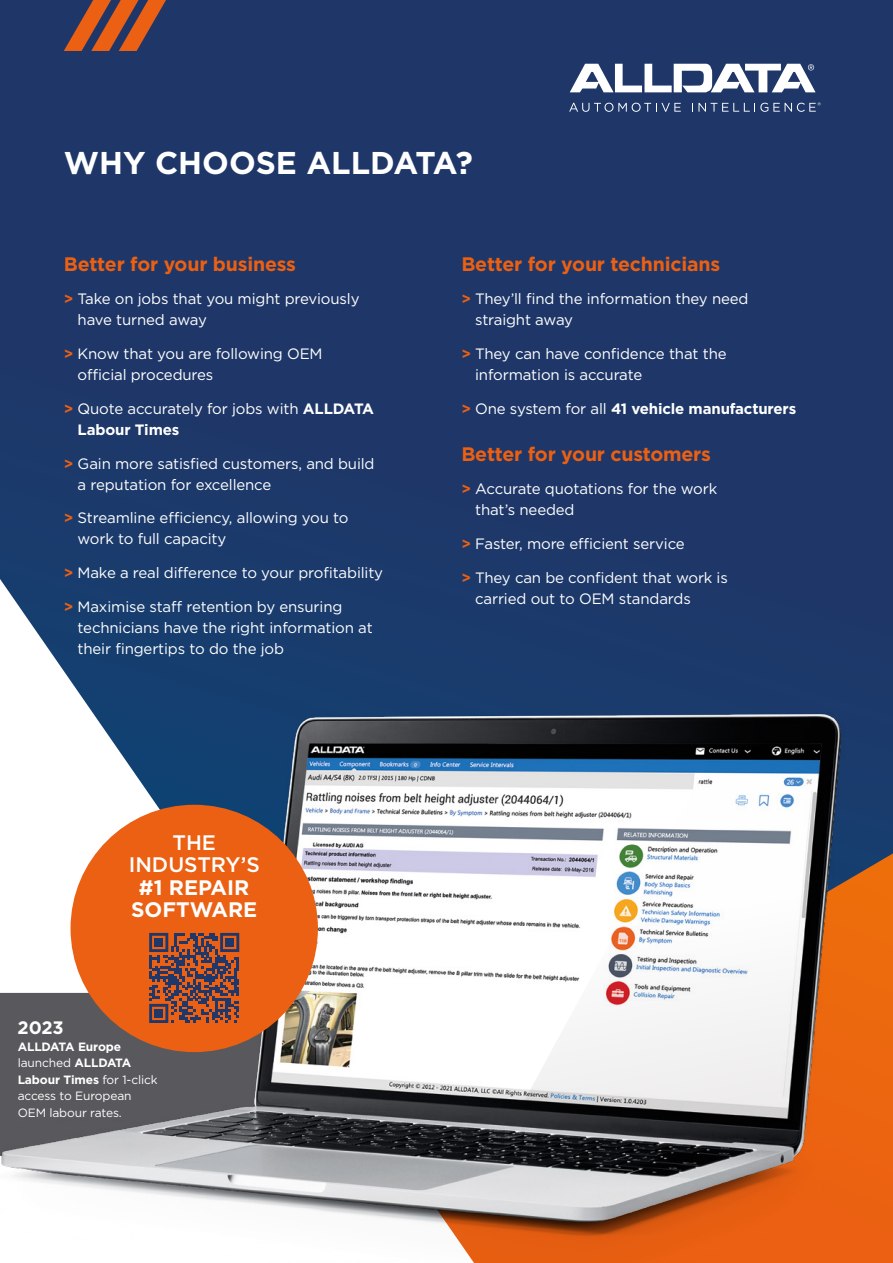
<style>
.page{position:relative;width:893px;height:1263px;background:#1f3768}
.page>*{position:absolute;margin:0;border:0;box-sizing:border-box;transform-origin:0 0}
.t1{font:700 31.5px "Gotham";color:#fff}
.t2{font:700 21px/22.5px "Gotham";color:#fff;text-align:center}
.t3{font:500 21px/22.5px "Gotham";color:#fff;text-align:center}
.t4{font:700 19.5px "Gotham";letter-spacing:-.01em;color:#eb6012}
.t5{font:700 18px "Gotham";color:#fff}
.t6{font:15px/21px "Gotham";letter-spacing:-.01em;color:#fff}
.t7{font:700 15px "Gotham";letter-spacing:-.01em;color:#fff}
.t8{font:12px/16.5px "Gotham";letter-spacing:-.01em;color:#fff}
.s1{font-weight:700;color:#eb6012}
.s2{font-weight:700}
.s3{color:#eb6012}
.s4{font-weight:400}
</style>
<div class="page">
<img style="left:0;top:621px;width:893px;height:642px">
<svg style="left:570px;top:64px;width:246px;height:28px"></svg>
<svg style="left:569px;top:103px;width:112px;height:9px"></svg>
<svg style="left:692px;top:102px;width:129px;height:10px"></svg>
<div style="left:71px;top:805px;width:247px;height:247px;background:#eb6012;border-radius:50%"></div>
<svg style="left:477px;top:744px;width:345px;height:375px;background:#cbcdcf"></svg>
<svg style="left:149px;top:933px;width:90px;height:90px"></svg>
<div style="left:155px;top:938px;width:8px;height:8px;background:#1f3769"></div>
<div style="left:226px;top:938px;width:8px;height:8px;background:#1f3769"></div>
<div style="left:155px;top:1009px;width:8px;height:8px;background:#1f3769"></div>
<svg style="left:64px;top:0;width:102px;height:51px"></svg>
<h1 class="t1" style="left:64px;top:142px;width:411px">WHY CHOOSE ALLDATA?</h1>
<h3 class="t4" style="left:64px;top:251px;width:234px">Better for your business</h3>
<p class="t6" style="left:78px;top:288px;width:283px;text-indent:-14px"><span class="s1">&gt;</span> Take on jobs that you might previously have turned away</p>
<p class="t6" style="left:78px;top:343px;width:247px;text-indent:-14px"><span class="s1">&gt;</span> Know that you are following OEM official procedures</p>
<p class="t6" style="left:78px;top:398px;width:298px;text-indent:-14px"><span class="s1">&gt;</span> Quote accurately for jobs with <span class="s2">ALLDATA<br>Labour Times</span></p>
<p class="t6" style="left:78px;top:453px;width:298px;text-indent:-14px"><span class="s1">&gt;</span> Gain more satisfied customers, and build a reputation for excellence</p>
<p class="t6" style="left:78px;top:507px;width:272px;text-indent:-14px"><span class="s1">&gt;</span> Streamline efficiency, allowing you to work to full capacity</p>
<p class="t6" style="left:64px;top:562px;width:321px"><span class="s1">&gt;</span> Make a real difference to your profitability</p>
<p class="t6" style="left:78px;top:596px;width:297px;text-indent:-14px"><span class="s1">&gt;</span> Maximise staff retention by ensuring technicians have the right information at their fingertips to do the job</p>
<h2 class="t3" style="left:129px;top:831px;width:133px">THE<br>INDUSTRY’S</h2>
<h2 class="t2" style="left:131px;top:876px;width:128px">#1 REPAIR<br>SOFTWARE</h2>
<p class="t5" style="left:18px;top:1016px;width:48px">2023</p>
<p class="t8" style="left:18px;top:1038px;width:142px"><span class="s2">ALLDATA Europe </span>launched <span class="s2">ALLDATA<br>Labour Times</span> for 1-click access to European<br>OEM labour rates.</p>
<h3 class="t4" style="left:461px;top:251px;width:260px">Better for your technicians</h3>
<p class="t6" style="left:475px;top:288px;width:275px;text-indent:-14px"><span class="s1">&gt;</span> They’ll find the information they need straight away</p>
<p class="t6" style="left:475px;top:343px;width:253px;text-indent:-14px"><span class="s1">&gt;</span> They can have confidence that the information is accurate</p>
<p class="t7" style="left:461px;top:399px;width:336px"><span class="s3">&gt;</span> <span class="s4">One system for all</span> 41 vehicle manufacturers</p>
<h3 class="t4" style="left:461px;top:441px;width:251px">Better for your customers</h3>
<p class="t6" style="left:475px;top:478px;width:244px;text-indent:-14px"><span class="s1">&gt;</span> Accurate quotations for the work that’s needed</p>
<p class="t6" style="left:461px;top:533px;width:225px"><span class="s1">&gt;</span> Faster, more efficient service</p>
<p class="t6" style="left:475px;top:567px;width:254px;text-indent:-14px"><span class="s1">&gt;</span> They can be confident that work is carried out to OEM standards</p>
</div>
